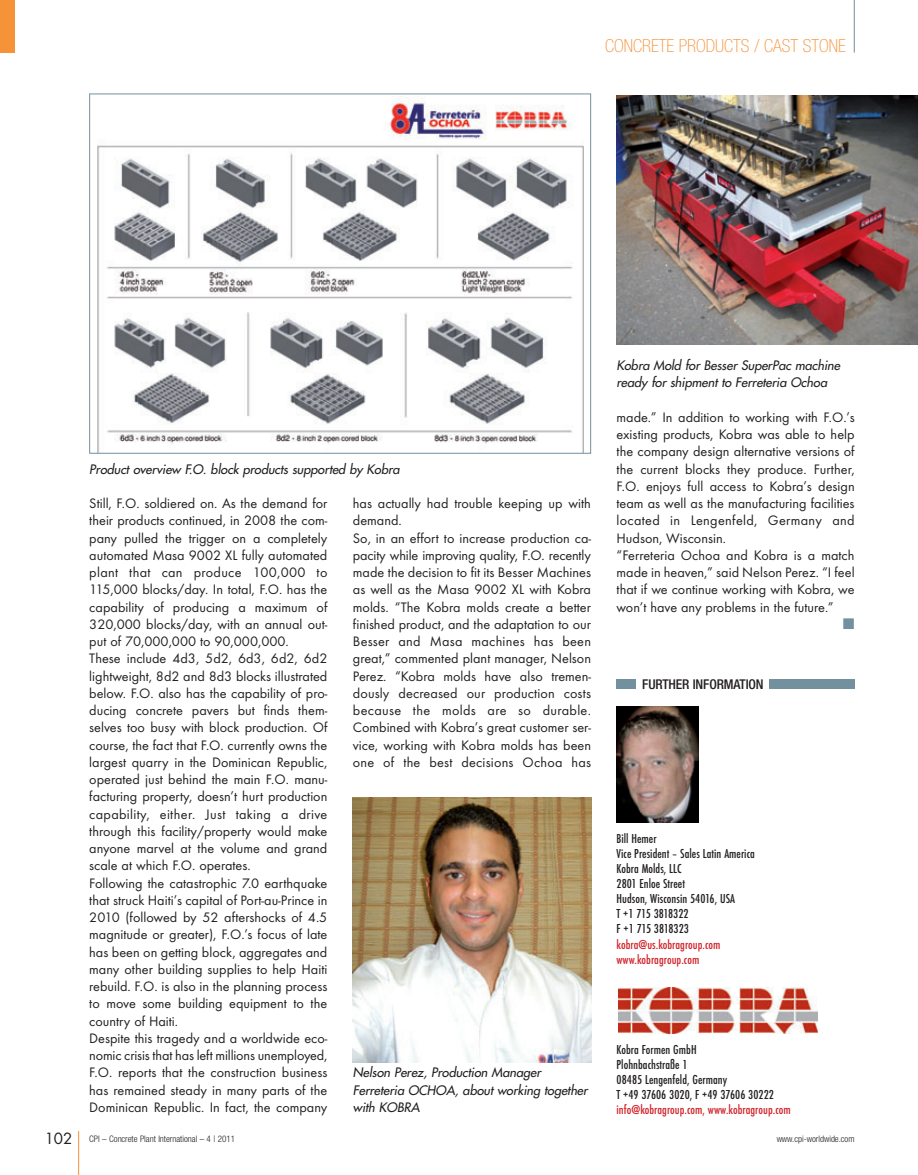
<style>
.page{position:relative;width:918px;height:1175px;background:#fff}
.page>*{position:absolute;margin:0;border:0;box-sizing:border-box;transform-origin:0 0}
.t1{font:100 condensed 18px "Helvetica Neue";color:#f69238}
.t2{font:14.25px/17.2px "Futura T";color:#231f20}
.t3{font:14.25px "European Pi Three";color:#73909f}
.t4{font:500 condensed 13.5px/15px "Futura T";letter-spacing:.005em;color:#231f20}
.t5{font:500 condensed 13.5px/15px "Futura T";letter-spacing:.005em;color:#d1232a}
.t6{font:500 condensed 13.5px "Helvetica Neue";letter-spacing:-.01em;color:#231f20}
.t7{font:italic 12.75px/17.2px "Futura";letter-spacing:-.005em;color:#231f20}
.t8{font:300 condensed 9px "Helvetica Neue";color:#231f20}
.s1{font-family:"Futura";font-weight:400;font-stretch:normal;font-size:15px}
</style>
<div class="page">
<hr style="left:78px;top:1131px;width:1px;height:44px;background:#f69238">
<hr style="left:854px;top:0;width:1px;height:53px;background:#73909f">
<div style="left:0;top:0;width:15px;height:53px;background:#f69238"></div>
<img style="left:618px;top:987px;width:200px;height:46px">
<div style="left:617px;top:679px;width:19px;height:10px;background:#73909f"></div>
<div style="left:770px;top:679px;width:85px;height:10px;background:#73909f"></div>
<img style="left:97px;top:96px;width:486px;height:356px">
<img style="left:617px;top:95px;width:301px;height:249px">
<img style="left:353px;top:797px;width:238px;height:265px">
<img style="left:617px;top:707px;width:81px;height:115px">
<p class="t1" style="left:605px;top:39px;width:242px">CONCRETE PRODUCTS / CAST STONE</p>
<p class="t7" style="left:89px;top:461px;width:314px">Product overview F.O. block products supported by Kobra</p>
<p class="t2" style="left:89px;top:496px;width:240px">Still, F.O. soldiered on. As the demand for their products continued, in 2008 the com&shy;pany pulled the trigger on a completely automated Masa 9002 XL fully automated plant that can produce 100,000 to 115,000 blocks/day. In total, F.O. has the capability of producing a maximum of 320,000 blocks/day, with an annual out&shy;put of 70,000,000 to 90,000,000.<br>These include 4d3, 5d2, 6d3, 6d2, 6d2 lightweight, 8d2 and 8d3 blocks illustrated below. F.O. also has the capability of pro&shy;ducing concrete pavers but finds them - selves too busy with block production. Of course, the fact that F.O. currently owns the largest quarry in the Dominican Republic, operated just behind the main F.O. manu&shy;facturing property, doesn’t hurt production capability, either. Just taking a drive through this facility/property would make anyone marvel at the volume and grand scale at which F.O. operates.<br>Following the catastrophic 7.0 earthquake that struck Haiti’s capital of Port-au-Prince in 2010 (followed by 52 aftershocks of 4.5 magnitude or greater), F.O.’s focus of late has been on getting block, aggregates and many other building supplies to help Haiti rebuild. F.O. is also in the planning process to move some building equipment to the country of Haiti.<br>Despite this tragedy and a worldwide eco&shy;nomic crisis that has left millions unemployed, F.O. reports that the construction business has remained steady in many parts of the Dominican Republic. In fact, the company</p>
<p class="t2" style="left:353px;top:496px;width:240px">has actually had trouble keeping up with demand.<br>So, in an effort to increase production ca - pa city while improving quality, F.O. recently made the decision to fit its Besser Machines as well as the Masa 9002 XL with Kobra molds. “The Kobra molds create a better finished product, and the adaptation to our Besser and Masa machines has been great,” commented plant manager, Nelson Perez. “Kobra molds have also tremen&shy;dously decreased our production costs because the molds are so durable.<br>Combined with Kobra’s great customer ser&shy;vice, working with Kobra molds has been one of the best decisions Ochoa has</p>
<p class="t7" style="left:353px;top:1065px;width:239px">Nelson Perez, Production Manager<br>Ferreteria OCHOA, about working together with KOBRA</p>
<p class="t7" style="left:617px;top:358px;width:227px">Kobra Mold for Besser SuperPac machine ready for shipment to Ferreteria Ochoa</p>
<p class="t2" style="left:617px;top:410px;width:240px">made.” In addition to working with F.O.’s existing products, Kobra was able to help the company design alternative versions of the current blocks they produce. Further, F.O. enjoys full access to Kobra’s design team as well as the manufacturing facilities located in Lengenfeld, Germany and Hudson, Wisconsin.<br>“Ferreteria Ochoa and Kobra is a match made in heaven,” said Nelson Perez. “I feel that if we continue working with Kobra, we won’t have any problems in the future.”</p>
<p class="t3" style="left:843px;top:616px;width:13px">-</p>
<p class="t6" style="left:642px;top:679px;width:123px">FURTHER INFORMATION</p>
<p class="t4" style="left:617px;top:832px;width:140px">Bill Hemer<br>Vice President – Sales Latin America<br>Kobra Molds, LLC<br>2801 Enloe Street<br>Hudson, Wisconsin 54016, USA<br>T +1 715 3818322<br>F +1 715 3818323</p>
<p class="t5" style="left:617px;top:937px;width:106px">kobra@us.kobragroup.com www.kobragroup.com</p>
<p class="t4" style="left:617px;top:1042px;width:159px">Kobra Formen GmbH<br>Plohnbachstraße 1<br>08485 Lengenfeld, Germany<br>T +49 37606 3020, F +49 37606 30222</p>
<p class="t5" style="left:617px;top:1102px;width:176px">info@kobragroup.com, www.kobragroup.com</p>
<p class="t8" style="left:45px;top:1135px;width:192px"><span class="s1">102</span> CPI – Concrete Plant International – 4 | 2011</p>
<p class="t8" style="left:777px;top:1135px;width:79px">www.cpi-worldwide.com</p>
</div>
